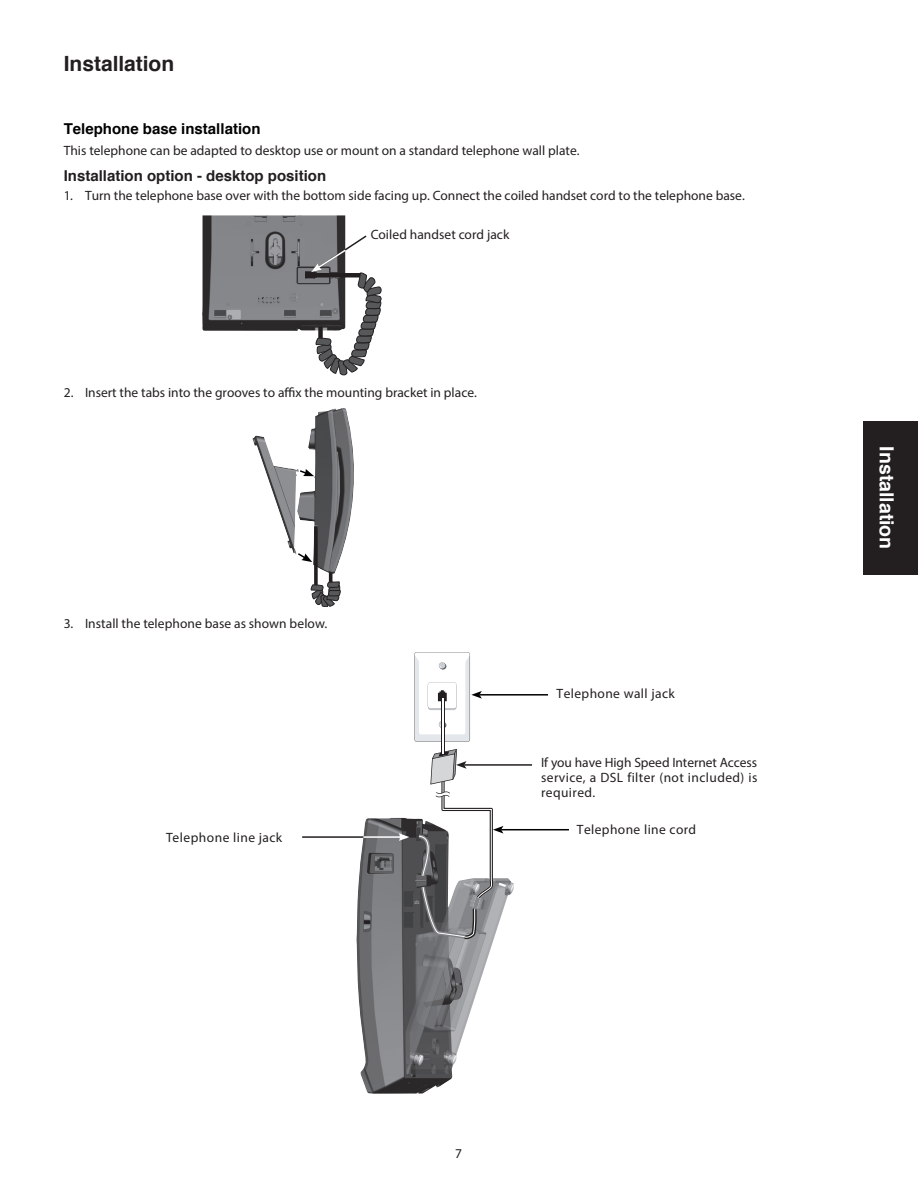
<style>
.page{position:relative;width:918px;height:1188px;background:#fff}
.page>*{position:absolute;margin:0;border:0;box-sizing:border-box;transform-origin:0 0}
.Vheading{font:700 21px "Helvetica";color:#231f20}
.t1{font:700 19.5px "Helvetica";color:#fff}
.Vbody_1{font:700 15px "Helvetica";color:#231f20}
.Vsubhead_1-BIG_copy{font:700 15px "Helvetica";color:#000}
.Vbody_1-2{font:13.5px/15px "Myriad Pro";color:#231f20;text-align:justify}
.Vbody_1-3{font:13.5px "Myriad Pro";letter-spacing:.03em;color:#231f20}
.Vbody_1-4{font:13.5px "Myriad Pro";letter-spacing:.035em;color:#231f20}
</style>
<div class="page">
<div style="left:863px;top:421px;width:55px;height:153px;background:#231f20"></div>
<img style="left:356px;top:818px;width:158px;height:276px">
<hr style="left:441px;top:699px;width:3px;height:55px;background:#231f20">
<hr style="left:442px;top:699px;width:1px;height:55px;background:#fff">
<svg style="left:363px;top:911px;width:9px;height:21px"></svg>
<hr style="left:480px;top:694px;width:68px;height:2px;background:#000">
<svg style="left:414px;top:652px;width:68px;height:90px"></svg>
<hr style="left:302px;top:836px;width:62px;height:2px;background:#231f20">
<hr style="left:363px;top:836px;width:38px;height:2px;background:#fff">
<hr style="left:464px;top:764px;width:68px;height:2px;background:#231f20">
<img style="left:202px;top:215px;width:143px;height:116px">
<svg style="left:305px;top:234px;width:76px;height:141px"></svg>
<img style="left:252px;top:408px;width:102px;height:165px">
<hr style="left:314px;top:526px;width:4px;height:59px;background:#231f20">
<svg style="left:310px;top:573px;width:31px;height:34px"></svg>
<svg style="left:296px;top:552px;width:16px;height:10px"></svg>
<svg style="left:298px;top:469px;width:16px;height:7px"></svg>
<hr style="left:501px;top:829px;width:68px;height:1px;background:#000">
<svg style="left:399px;top:749px;width:104px;height:190px"></svg>
<p class="Vheading" style="left:64px;top:50px;width:112px">Installation</p>
<p class="Vsubhead_1-BIG_copy" style="left:64px;top:119px;width:198px">Telephone base installation</p>
<p class="Vbody_1-2" style="left:64px;top:142px;width:517px">This telephone can be adapted to desktop use or mount on a standard telephone wall plate.</p>
<p class="Vbody_1" style="left:64px;top:166px;width:264px">Installation option - desktop position</p>
<p class="Vbody_1-2" style="left:64px;top:187px;width:683px">1. Turn the telephone base over with the bottom side facing up. Connect the coiled handset cord to the telephone base.</p>
<p class="Vbody_1-2" style="left:371px;top:227px;width:140px">Coiled handset cord jack</p>
<p class="Vbody_1-2" style="left:64px;top:385px;width:415px">2. Insert the tabs into the grooves to affix the mounting bracket in place.</p>
<p class="Vbody_1-2" style="left:64px;top:616px;width:265px">3. Install the telephone base as shown below.</p>
<p class="Vbody_1-4" style="left:166px;top:829px;width:118px">Telephone line jack</p>
<p class="Vbody_1-3" style="left:557px;top:685px;width:120px">Telephone wall jack</p>
<p class="Vbody_1-2" style="left:541px;top:755px;width:218px">If you have High Speed Internet Access service, a DSL filter (not included) is required.</p>
<p class="Vbody_1-3" style="left:577px;top:821px;width:121px">Telephone line cord</p>
<p class="Vbody_1-2" style="left:455px;top:1146px;width:8px">7</p>
<h2 class="t1" style="left:899px;top:446px;width:104px;rotate:90deg">Installation</h2>
</div>
